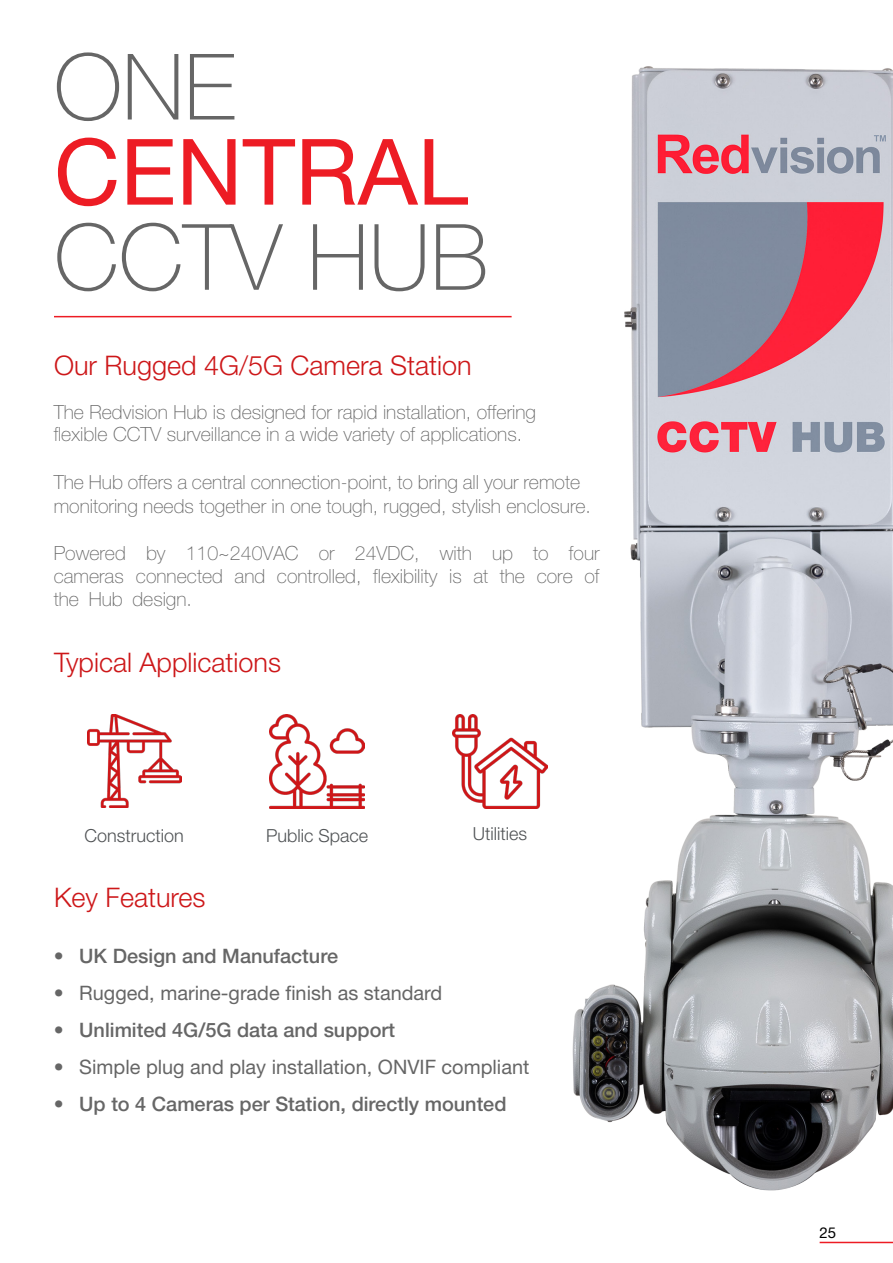
<style>
.page{position:relative;width:893px;height:1263px;background:#fff}
.page>*{position:absolute;margin:0;border:0;box-sizing:border-box;transform-origin:0 0}
.t1{font:100 91.65px "Helvetica Neue LT Std";color:#666}
.t2{font:91.65px "Helvetica Neue LT Std";color:#ed1c24}
.t3{font:300 27px "Helvetica Neue LT Std";color:#cd1719}
.t4{font:500 19.95px "Helvetica Neue LT Std";color:#666}
.t5{font:19.95px "Helvetica Neue LT Std";color:#666}
.t6{font:100 19.5px/23.4px "Helvetica Neue LT Std";color:#666}
.t7{font:300 18px "Helvetica Neue LT Std";color:#505355}
.t8{font:15px "Helvetica Neue LT Std";color:#000}
</style>
<div class="page">
<img style="left:235px;top:66px;width:658px;height:1178px">
<hr style="left:820px;top:1242px;width:73px;height:1px;background:#ed1c24">
<hr style="left:54px;top:316px;width:458px;height:1px;background:#ed1c24">
<img style="left:87px;top:714px;width:94px;height:93px">
<img style="left:270px;top:714px;width:94px;height:95px">
<img style="left:453px;top:714px;width:94px;height:95px">
<h1 class="t1" style="left:54px;top:35px;width:183px">ONE</h1>
<h1 class="t2" style="left:54px;top:115px;width:416px">CENTRAL</h1>
<h1 class="t1" style="left:54px;top:205px;width:436px">CCTV HUB</h1>
<h2 class="t3" style="left:54px;top:349px;width:419px">Our Rugged 4G/5G Camera Station</h2>
<p class="t6" style="left:54px;top:401px;width:484px;line-height:22px">The Redvision Hub is designed for rapid installation, offering flexible CCTV surveillance in a wide variety of applications.</p>
<p class="t6" style="left:54px;top:471px;width:539px">The Hub offers a central connection-point, to bring all your remote monitoring needs together in one tough, rugged, stylish enclosure.</p>
<p class="t6" style="left:54px;top:541px;width:547px;text-align:justify">Powered by 110~240VAC or 24VDC, with up to four cameras connected and controlled, flexibility is at the core of the Hub design.</p>
<h2 class="t3" style="left:54px;top:646px;width:229px">Typical Applications</h2>
<p class="t7" style="left:85px;top:825px;width:101px">Construction</p>
<p class="t7" style="left:266px;top:825px;width:104px">Public Space</p>
<p class="t7" style="left:473px;top:823px;width:56px">Utilities</p>
<h2 class="t3" style="left:54px;top:881px;width:153px">Key Features</h2>
<p class="t4" style="left:54px;top:944px;width:286px">• UK Design and Manufacture</p>
<p class="t5" style="left:54px;top:981px;width:390px">• Rugged, marine-grade finish as standard</p>
<p class="t4" style="left:54px;top:1018px;width:343px">• Unlimited 4G/5G data and support</p>
<p class="t5" style="left:54px;top:1055px;width:477px">• Simple plug and play installation, ONVIF compliant</p>
<p class="t4" style="left:54px;top:1092px;width:454px">• Up to 4 Cameras per Station, directly mounted</p>
<p class="t8" style="left:820px;top:1223px;width:18px">25</p>
</div>
